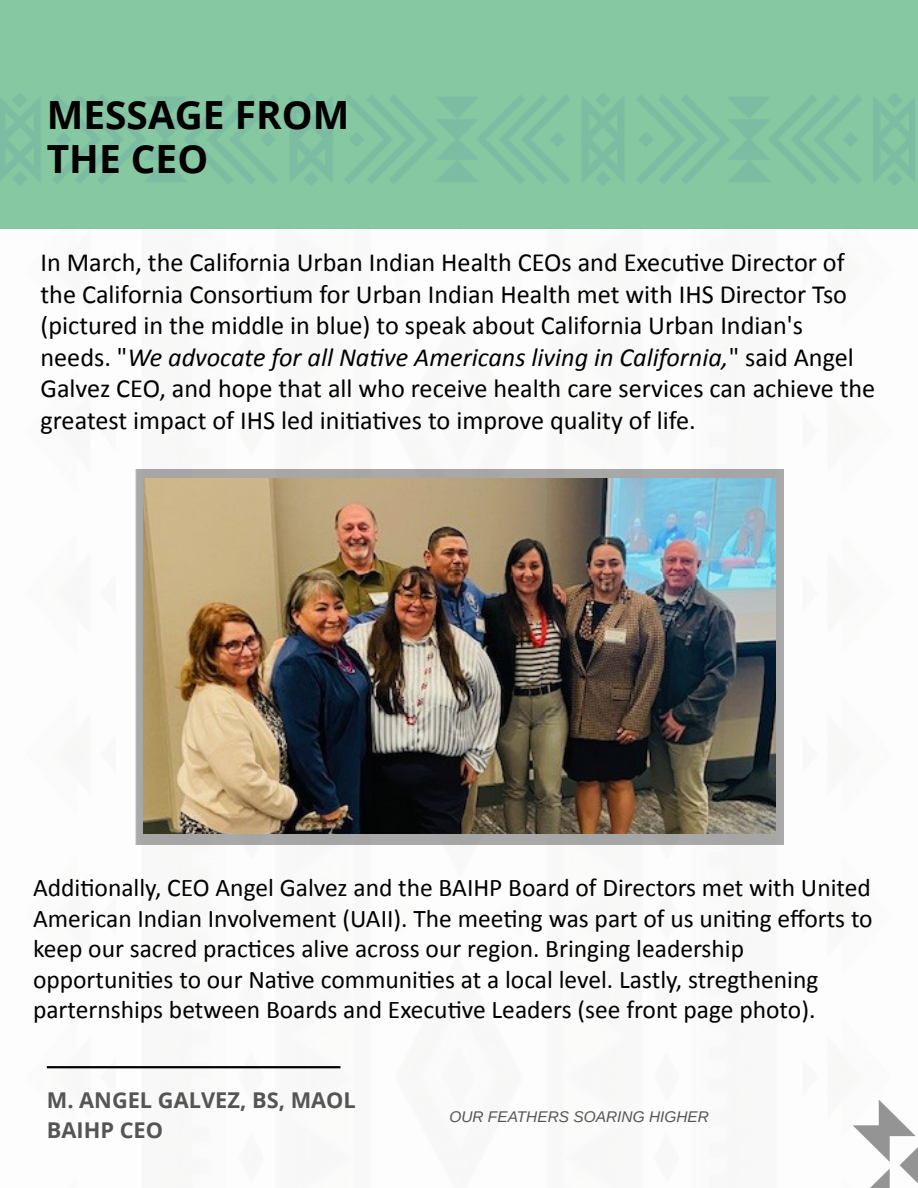
<style>
.page{position:relative;width:918px;height:1188px;background:#fff}
.page>*{position:absolute;margin:0;border:0;box-sizing:border-box;transform-origin:0 0}
.t1{font:700 38.85px/43.2px "Open Sans";color:#000}
.t2{font:26.25px/31.5px "Calibri";color:#000}
.t3{font:25.5px/30.6px "Calibri";color:#000}
.t4{font:700 21.75px/30.5px "Open Sans";color:#555}
.t5{font:italic 15.45px "Arimo";color:#555}
.s1{font-style:italic}
</style>
<div class="page">
<img style="left:134px;top:469px;width:650px;height:376px">
<img style="left:852px;top:1099px;width:66px;height:89px">
<hr style="left:47px;top:1066px;width:293px;height:2px;background:#000">
<img style="left:144px;top:478px;width:632px;height:356px">
<h1 class="t1" style="left:47px;top:93px;width:304px">MESSAGE FROM<br>THE CEO</h1>
<p class="t2" style="left:40px;top:246px;width:836px">In March, the California Urban Indian Health CEOs and Executive Director of the California Consortium for Urban Indian Health met with IHS Director Tso (pictured in the middle in blue) to speak about California Urban Indian's needs. "<span class="s1">We advocate for all Native Americans living in California,</span>" said Angel Galvez CEO, and hope that all who receive health care services can achieve the greatest impact of IHS led initiatives to improve quality of life.</p>
<p class="t3" style="left:33px;top:872px;width:841px">Additionally, CEO Angel Galvez and the BAIHP Board of Directors met with United American Indian Involvement (UAII). The meeting was part of us uniting efforts to keep our sacred practices alive across our region. Bringing leadership opportunities to our Native communities at a local level. Lastly, stregthening parternships between Boards and Executive Leaders (see front page photo).</p>
<p class="t4" style="left:47px;top:1084px;width:311px">M. ANGEL GALVEZ, BS, MAOL<br>BAIHP CEO</p>
<p class="t5" style="left:449px;top:1106px;width:261px">OUR FEATHERS SOARING HIGHER</p>
</div>
